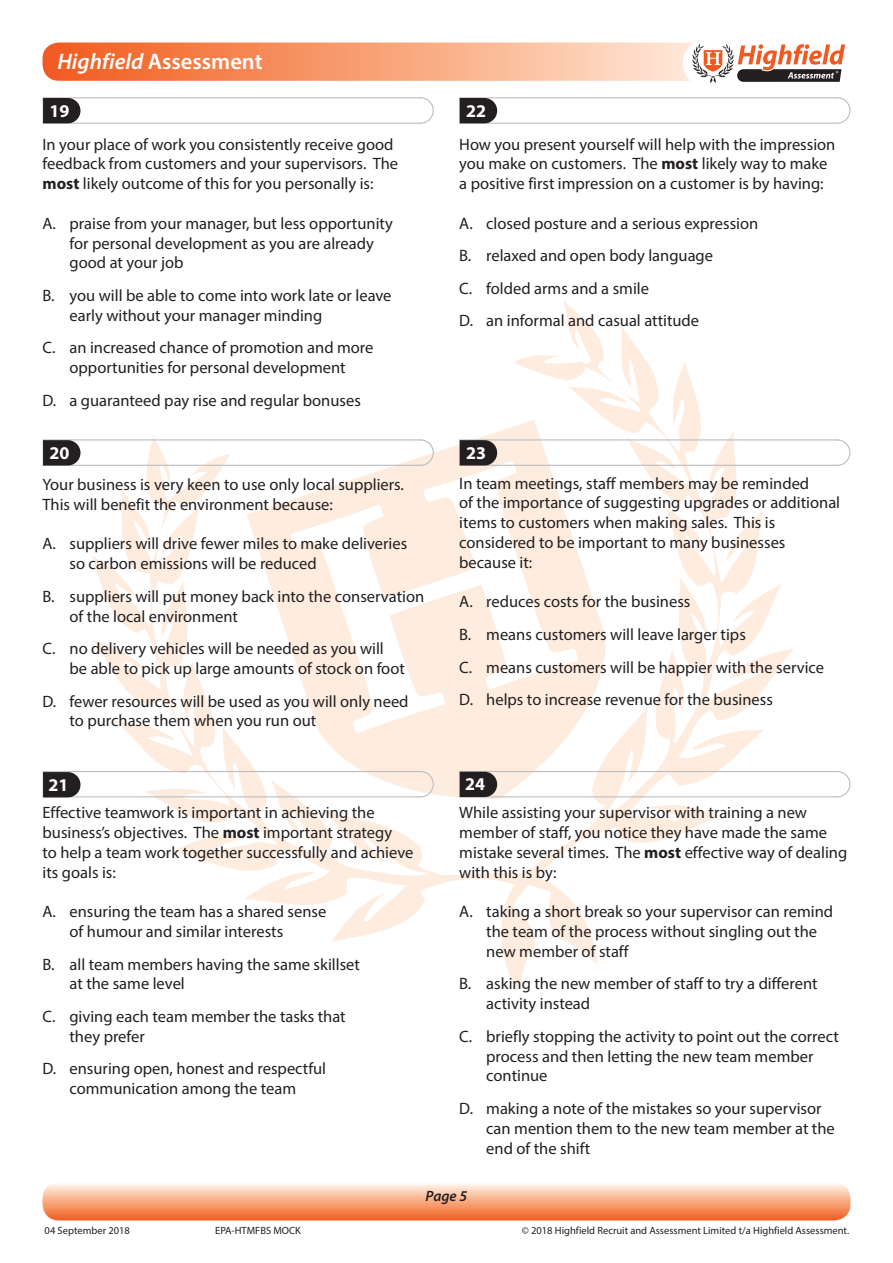
<style>
.page{position:relative;width:893px;height:1263px;background:#fff}
.page>*{position:absolute;margin:0;border:0;box-sizing:border-box;transform-origin:0 0}
.t1{font:600 22.5px "Myriad Pro";color:#fff}
.t2{font:700 18px "Myriad Pro";color:#fff}
.t3{font:16.5px/19.8px "Myriad Pro";color:#231f20}
.t4{font:italic 600 15px "Myriad Pro";color:#231f20}
.t5{font:10.5px "Myriad Pro";color:#231f20}
.s1{font-style:italic}
.s2{font-weight:700}
</style>
<div class="page">
<svg style="left:92px;top:434px;width:403px;height:508px"></svg>
<svg style="left:495px;top:301px;width:299px;height:690px"></svg>
<svg style="left:247px;top:420px;width:377px;height:381px;fill:#feecdf"></svg>
<div style="left:43px;top:1182px;width:807px;height:38px;background:linear-gradient(to bottom,#fffaf0,#f26424);border-radius:16px"></div>
<svg style="left:43px;top:43px;width:724px;height:38px;background:#f7a076"></svg>
<svg style="left:683px;top:42px;width:163px;height:41px"></svg>
<svg style="left:459px;top:97px;width:392px;height:27px"></svg>
<svg style="left:42px;top:97px;width:392px;height:27px"></svg>
<svg style="left:459px;top:439px;width:392px;height:27px"></svg>
<svg style="left:42px;top:439px;width:392px;height:27px"></svg>
<svg style="left:42px;top:770px;width:392px;height:28px"></svg>
<svg style="left:459px;top:770px;width:392px;height:28px"></svg>
<h1 class="t1" style="left:57px;top:47px;width:207px"><span class="s1">Highfield</span> Assessment</h1>
<p class="t2" style="left:49px;top:99px;width:21px">19</p>
<p class="t2" style="left:466px;top:99px;width:21px">22</p>
<p class="t3" style="left:43px;top:134px;width:357px">In your place of work you consistently receive good feedback from customers and your supervisors. The <span class="s2">most</span> likely outcome of this for you personally is:</p>
<p class="t3" style="left:70px;top:213px;width:325px;text-indent:-27px">A. praise from your manager, but less opportunity for personal development as you are already good at your job</p>
<p class="t3" style="left:70px;top:285px;width:323px;text-indent:-27px">B. you will be able to come into work late or leave early without your manager minding</p>
<p class="t3" style="left:43px;top:338px;width:332px;text-align:center">C. an increased chance of promotion and more opportunities for personal development</p>
<p class="t3" style="left:43px;top:390px;width:320px">D. a guaranteed pay rise and regular bonuses</p>
<p class="t3" style="left:459px;top:134px;width:378px">How you present yourself will help with the impression you make on customers. The <span class="s2">most</span> likely way to make a positive first impression on a customer is by having:</p>
<p class="t3" style="left:459px;top:207px;width:301px;line-height:32.5px">A. closed posture and a serious expression B. relaxed and open body language<br>C. folded arms and a smile<br>D. an informal and casual attitude</p>
<p class="t2" style="left:49px;top:441px;width:21px">20</p>
<p class="t2" style="left:466px;top:441px;width:21px">23</p>
<p class="t3" style="left:43px;top:474px;width:363px">Your business is very keen to use only local suppliers.<br>This will benefit the environment because:</p>
<p class="t3" style="left:70px;top:534px;width:339px;text-indent:-27px">A. suppliers will drive fewer miles to make deliveries so carbon emissions will be reduced</p>
<p class="t3" style="left:70px;top:586px;width:356px;text-indent:-27px">B. suppliers will put money back into the conservation of the local environment</p>
<p class="t3" style="left:70px;top:638px;width:337px;text-indent:-27px">C. no delivery vehicles will be needed as you will be able to pick up large amounts of stock on foot</p>
<p class="t3" style="left:70px;top:691px;width:341px;text-indent:-27px">D. fewer resources will be used as you will only need to purchase them when you run out</p>
<p class="t3" style="left:459px;top:473px;width:382px">In team meetings, staff members may be reminded<br>of the importance of suggesting upgrades or additional items to customers when making sales. This is considered to be important to many businesses because it:</p>
<p class="t3" style="left:459px;top:585px;width:366px;line-height:32.5px">A. reduces costs for the business<br>B. means customers will leave larger tips<br>C. means customers will be happier with the service D. helps to increase revenue for the business</p>
<p class="t2" style="left:48px;top:773px;width:21px">21</p>
<p class="t2" style="left:465px;top:772px;width:21px">24</p>
<p class="t3" style="left:43px;top:802px;width:372px">Effective teamwork is important in achieving the business’s objectives. The <span class="s2">most</span> important strategy<br>to help a team work together successfully and achieve its goals is:</p>
<p class="t3" style="left:70px;top:901px;width:258px;text-indent:-27px">A. ensuring the team has a shared sense of humour and similar interests</p>
<p class="t3" style="left:70px;top:954px;width:292px;text-indent:-27px">B. all team members having the same skillset at the same level</p>
<p class="t3" style="left:70px;top:1006px;width:278px;text-indent:-27px">C. giving each team member the tasks that they prefer</p>
<p class="t3" style="left:43px;top:1058px;width:285px;text-align:center">D. ensuring open, honest and respectful communication among the team</p>
<p class="t3" style="left:459px;top:802px;width:390px">While assisting your supervisor with training a new member of staff, you notice they have made the same mistake several times. The <span class="s2">most</span> effective way of dealing with this is by:</p>
<p class="t3" style="left:486px;top:901px;width:348px;text-indent:-27px">A. taking a short break so your supervisor can remind the team of the process without singling out the new member of staff</p>
<p class="t3" style="left:486px;top:974px;width:333px;text-indent:-27px">B. asking the new member of staff to try a different activity instead</p>
<p class="t3" style="left:486px;top:1026px;width:354px;text-indent:-27px">C. briefly stopping the activity to point out the correct process and then letting the new team member continue</p>
<p class="t3" style="left:486px;top:1098px;width:350px;text-indent:-27px">D. making a note of the mistakes so your supervisor can mention them to the new team member at the end of the shift</p>
<p class="t4" style="left:426px;top:1186px;width:43px">Page 5</p>
<p class="t5" style="left:45px;top:1224px;width:87px">04 September 2018</p>
<p class="t5" style="left:215px;top:1224px;width:87px">EPA-HTMFBS MOCK</p>
<p class="t5" style="left:522px;top:1224px;width:329px">© 2018 Highfield Recruit and Assessment Limited t/a Highfield Assessment.</p>
</div>
